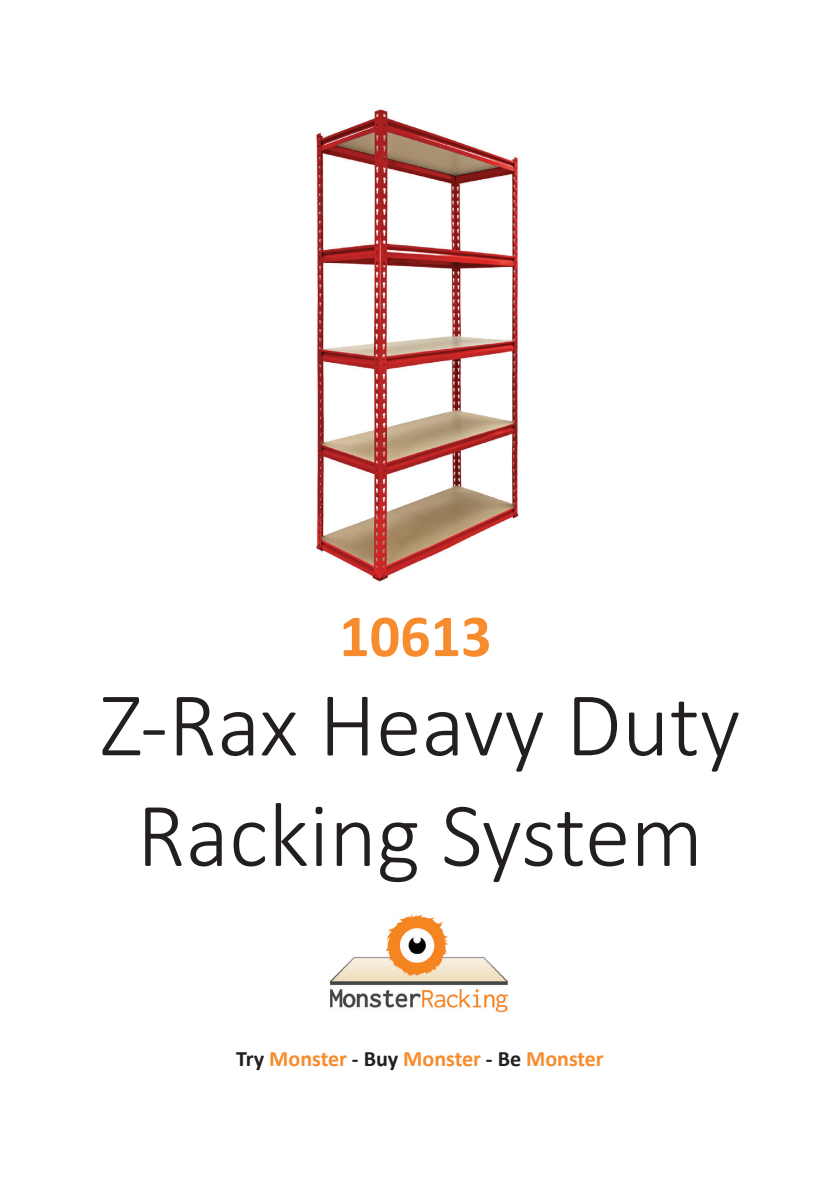
<style>
.page{position:relative;width:840px;height:1191px;background:#fff}
.page>*{position:absolute;margin:0;border:0;box-sizing:border-box;transform-origin:0 0}
.t1{font:300 92px/110.4px "Calibri";color:#231f20;text-align:center}
.t2{font:700 60px "Calibri";color:#f68c2d}
.t3{font:700 22px "Calibri";color:#f68c2d}
.s1{color:#231f20}
</style>
<div class="page">
<img style="left:330px;top:914px;width:178px;height:99px">
<img style="left:316px;top:109px;width:203px;height:473px">
<h2 class="t2" style="left:339px;top:598px;width:154px">10613</h2>
<h1 class="t1" style="left:99px;top:668px;width:642px">Z-Rax Heavy Duty<br>Racking System</h1>
<p class="t3" style="left:236px;top:1044px;width:369px"><span class="s1">Try</span> Monster <span class="s1">- Buy</span> Monster <span class="s1">- Be</span> Monster</p>
</div>
